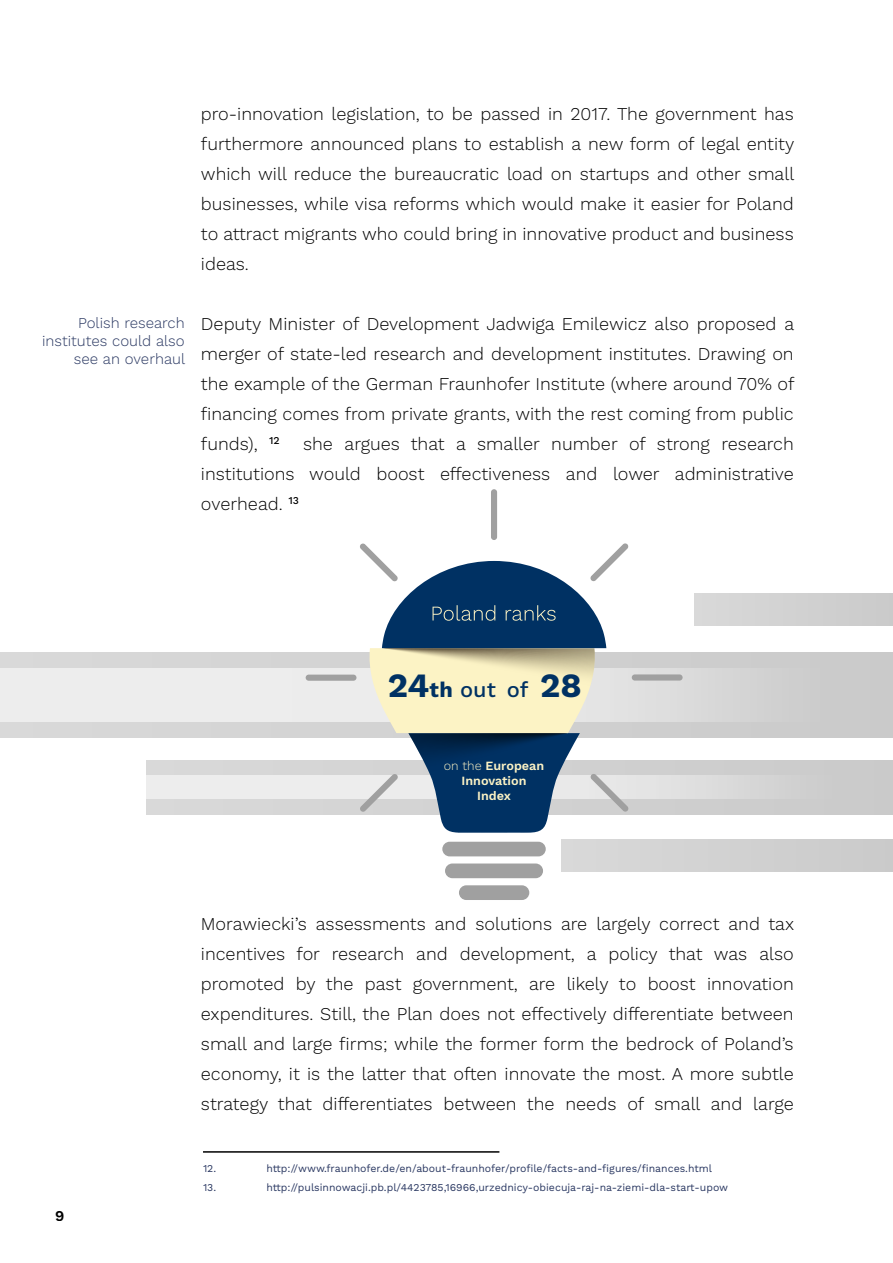
<style>
.page{position:relative;width:893px;height:1263px;background:#fff}
.page>*{position:absolute;margin:0;border:0;box-sizing:border-box;transform-origin:0 0}
.t1{font:500 21.6px "Work Sans";color:#003163}
.t2{font:300 18px/30px "Work Sans";color:#000;text-align:justify}
.t3{font:300 15px/18px "Work Sans";color:#293761;text-align:right}
.t4{font:600 15px "Work Sans";color:#000}
.t5{font:600 12.6px/15.1px "Work Sans";color:#fcf3c5;text-align:center}
.t6{font:10.5px "Work Sans";color:#293761}
.s1{font-weight:700;font-size:34.05px}
.s2{font-weight:700}
.s3{font-weight:300}
</style>
<div class="page">
<div style="left:1px;top:653px;width:891px;height:85px;background:#d3d3d3"></div>
<div style="left:147px;top:760px;width:745px;height:54px;background:#cfcfcf"></div>
<div style="left:561px;top:839px;width:331px;height:32px;background:#d2d2d2"></div>
<div style="left:695px;top:593px;width:197px;height:32px;background:#d2d2d2"></div>
<hr style="left:203px;top:1151px;width:296px;height:2px;background:#000">
<svg style="left:1px;top:669px;width:682px;height:52px;background:#ebebeb"></svg>
<svg style="left:147px;top:776px;width:586px;height:23px;background:#e8e8e8"></svg>
<div style="left:631px;top:674px;width:51px;height:7px;background:#a0a0a0;border-radius:3px"></div>
<div style="left:305px;top:675px;width:51px;height:6px;background:#a0a0a0;border-radius:3px"></div>
<div style="left:491px;top:489px;width:6px;height:51px;background:#a0a0a0;border-radius:3px"></div>
<div style="left:442px;top:842px;width:103px;height:14px;background:#a0a0a0;border-radius:7px"></div>
<div style="left:445px;top:864px;width:98px;height:14px;background:#a0a0a0;border-radius:7px"></div>
<div style="left:459px;top:885px;width:70px;height:15px;background:#a0a0a0;border-radius:7px"></div>
<svg style="left:359px;top:543px;width:269px;height:290px"></svg>
<p class="t2" style="left:201px;top:99px;width:595px">pro-innovation legislation, to be passed in 2017. The government has furthermore announced plans to establish a new form of legal entity which will reduce the bureaucratic load on startups and other small businesses, while visa reforms which would make it easier for Poland to attract migrants who could bring in innovative product and business ideas.</p>
<p class="t3" style="left:42px;top:315px;width:144px">Polish research institutes could also see an overhaul</p>
<p class="t2" style="left:201px;top:309px;width:595px">Deputy Minister of Development Jadwiga Emilewicz also proposed a merger of state-led research and development institutes. Drawing on the example of the German Fraunhofer Institute (where around 70% of financing comes from private grants, with the rest coming from public funds), <sup>12</sup></p>
<p class="t2" style="left:201px;top:429px;width:594px;text-indent:102px">she argues that a smaller number of strong research institutions would boost effectiveness and lower administrative overhead. <sup>13</sup></p>
<p class="t4" style="left:55px;top:1207px;width:11px">9</p>
<p class="t1" style="left:388px;top:677px;width:196px"><span class="s1">24</span><span class="s2">th</span> out of <span class="s1">28</span></p>
<p class="t5" style="left:444px;top:759px;width:102px"><span class="s3">on the</span> European<br>Innovation<br>Index</p>
<p class="t2" style="left:201px;top:909px;width:594px">Morawiecki’s assessments and solutions are largely correct and tax incentives for research and development, a policy that was also promoted by the past government, are likely to boost innovation expenditures. Still, the Plan does not effectively differentiate between small and large firms; while the former form the bedrock of Poland’s economy, it is the latter that often innovate the most. A more subtle strategy that differentiates between the needs of small and large</p>
<p class="t6" style="left:203px;top:1162px;width:15px">12.</p>
<p class="t6" style="left:266px;top:1162px;width:447px">http://www.fraunhofer.de/en/about-fraunhofer/profile/facts-and-figures/finances.html</p>
<p class="t6" style="left:203px;top:1182px;width:15px">13.</p>
<p class="t6" style="left:266px;top:1182px;width:463px">http://pulsinnowacji.pb.pl/4423785,16966,urzednicy-obiecuja-raj-na-ziemi-dla-start-upow</p>
</div>
